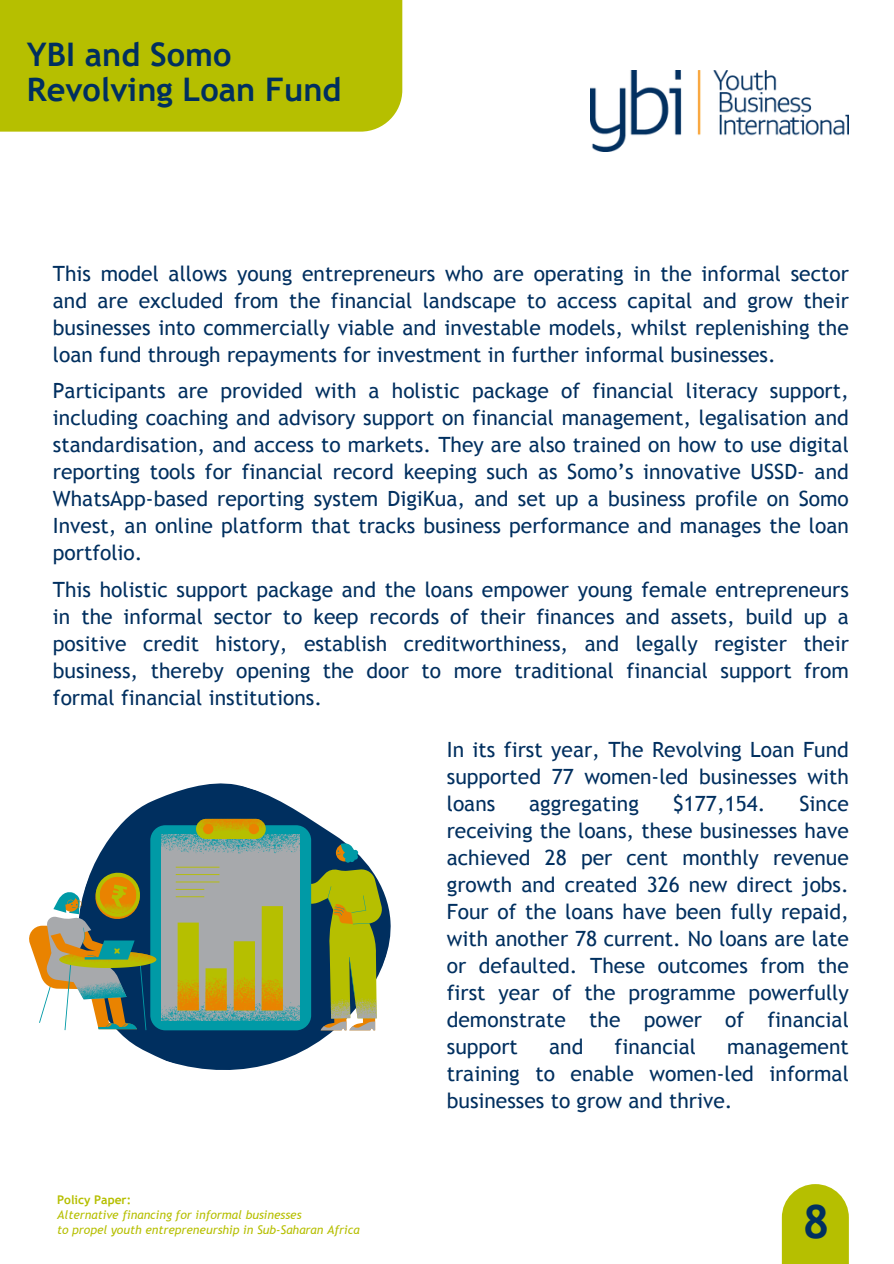
<style>
.page{position:relative;width:894px;height:1264px;background:#fff}
.page>*{position:absolute;margin:0;border:0;box-sizing:border-box;transform-origin:0 0}
.t1{font:700 45.75px "Trebuchet MS";color:#002f5f}
.t2{font:700 32.4px/35.7px "Trebuchet MS";color:#002f5f}
.t3{font:21px/27px "Trebuchet MS";color:#002f5f;text-align:justify}
.t4{font:italic 12px "Trebuchet MS";color:#b6bf00}
.t5{font:700 12px "Trebuchet MS";color:#b6bf00}
</style>
<div class="page">
<div style="left:0;top:0;width:402px;height:132px;background:#b6bf00"></div>
<div style="left:781px;top:1184px;width:67px;height:79px;background:#b6bf00"></div>
<svg style="left:64px;top:783px;width:327px;height:287px"></svg>
<div style="left:150px;top:825px;width:161px;height:205px;background:#009aa6;border-radius:15px"></div>
<svg style="left:161px;top:834px;width:139px;height:187px;background:#93a7aa"></svg>
<svg style="left:196px;top:818px;width:70px;height:21px"></svg>
<svg style="left:176px;top:841px;width:207px;height:189px;background:#899e6c"></svg>
<svg style="left:29px;top:870px;width:127px;height:160px"></svg>
<img style="left:590px;top:71px;width:258px;height:81px">
<h1 class="t2" style="left:27px;top:36px;width:316px">YBI and Somo<br>Revolving Loan Fund</h1>
<p class="t3" style="left:53px;top:260px;width:797px">This model allows young entrepreneurs who are operating in the informal sector and are excluded from the financial landscape to access capital and grow their businesses into commercially viable and investable models, whilst replenishing the loan fund through repayments for investment in further informal businesses.</p>
<p class="t3" style="left:53px;top:377px;width:797px">Participants are provided with a holistic package of financial literacy support, including coaching and advisory support on financial management, legalisation and standardisation, and access to markets. They are also trained on how to use digital reporting tools for financial record keeping such as Somo’s innovative USSD- and WhatsApp-based reporting system DigiKua, and set up a business profile on Somo Invest, an online platform that tracks business performance and manages the loan portfolio.</p>
<p class="t3" style="left:53px;top:576px;width:797px">This holistic support package and the loans empower young female entrepreneurs in the informal sector to keep records of their finances and assets, build up a positive credit history, establish creditworthiness, and legally register their business, thereby opening the door to more traditional financial support from formal financial institutions.</p>
<p class="t5" style="left:57px;top:1192px;width:75px">Policy Paper:</p>
<h2 class="t4" style="left:57px;top:1207px;width:246px">Alternative financing for informal businesses</h2>
<p class="t4" style="left:57px;top:1222px;width:304px">to propel youth entrepreneurship in Sub-Saharan Africa</p>
<h2 class="t3" style="left:446px;top:735px;width:403px">In its first year, The Revolving Loan Fund supported 77 women-led businesses with loans</h2>
<h2 class="t3" style="left:529px;top:789px;width:111px">aggregating</h2>
<h2 class="t3" style="left:672px;top:789px;width:94px">$177,154.</h2>
<h2 class="t3" style="left:446px;top:789px;width:403px;text-indent:352px">Since receiving the loans, these businesses have achieved 28 per cent monthly revenue growth and created 326 new direct jobs.<br>Four of the loans have been fully repaid, with another 78 current. No loans are late or defaulted. These outcomes from the first year of the programme powerfully demonstrate the power of financial support</h2>
<h2 class="t3" style="left:549px;top:1032px;width:36px">and</h2>
<h2 class="t3" style="left:614px;top:1032px;width:83px">financial</h2>
<h2 class="t3" style="left:446px;top:1032px;width:403px;text-indent:280px">management training to enable women-led informal businesses to grow and thrive.</h2>
<p class="t1" style="left:802px;top:1194px;width:28px">8</p>
</div>
